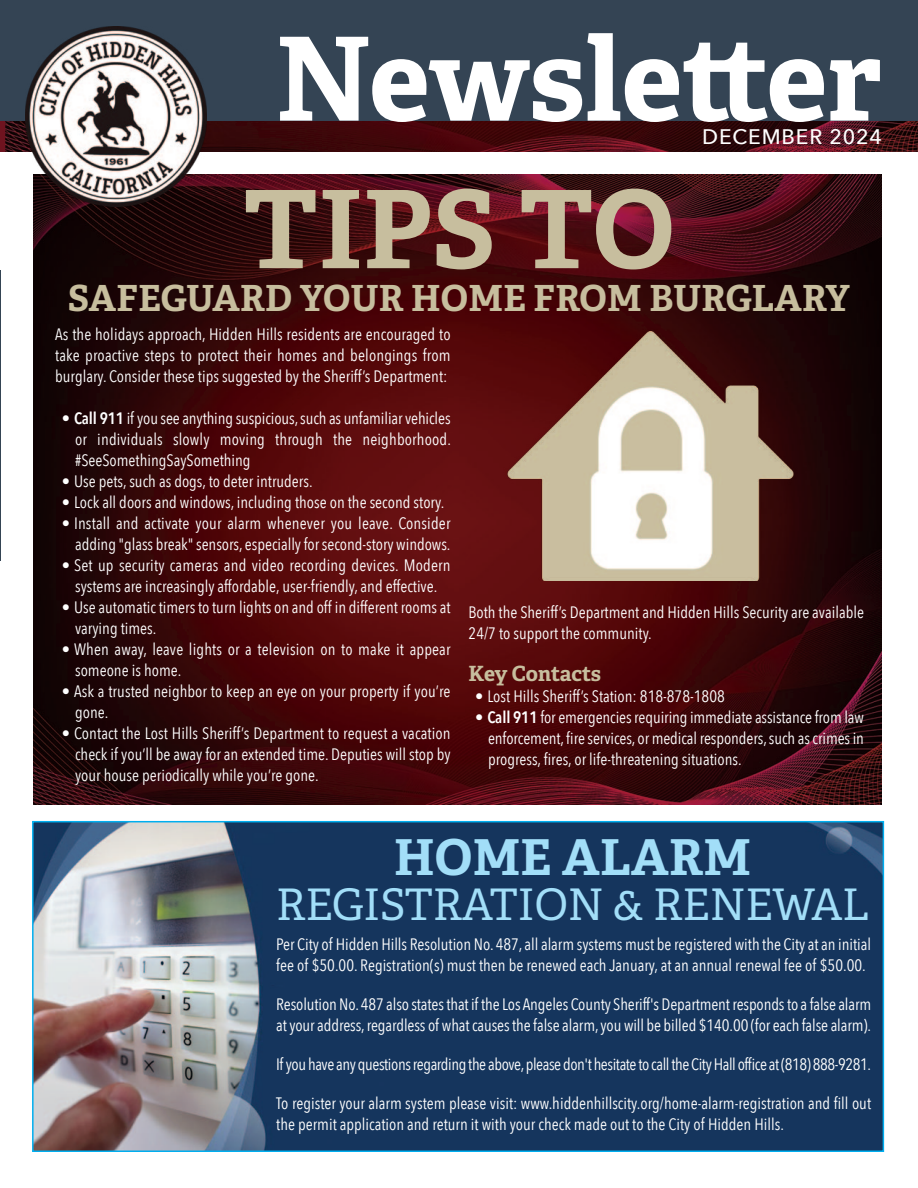
<style>
.page{position:relative;width:918px;height:1188px;background:#fff}
.page>*{position:absolute;margin:0;border:0;box-sizing:border-box;transform-origin:0 0}
.t1{font:700 115.8px "Adelle";color:#fff}
.t2{font:700 108px "Adelle";color:#c7be9e}
.t3{font:700 49.5px "Adelle";letter-spacing:.005em;color:#a2def8}
.t4{font:43.5px "Adelle";letter-spacing:-.005em;color:#a2def8}
.t5{font:700 36px "Adelle";letter-spacing:.005em;color:#c7be9e}
.t6{font:500 21px "Avenir Next";letter-spacing:.04em;color:#fff}
.t7{font:700 21px "Adelle";letter-spacing:-.01em;color:#c7be9e}
.t8{font:16.5px/21px "Avenir Next Condensed";color:#fff}
.t9{font:16.5px "Avenir Next Condensed";letter-spacing:-.025em;color:#fff}
.s1{font-weight:600}
</style>
<div class="page">
<img style="left:34px;top:175px;width:847px;height:629px">
<div style="left:0;top:0;width:918px;height:129px;background:#344454"></div>
<img style="left:6px;top:122px;width:912px;height:30px">
<hr style="left:0;top:966px;width:1px;height:222px;background:#344454">
<img style="left:26px;top:26px;width:180px;height:181px">
<hr style="left:0;top:270px;width:1px;height:290px;background:#344454">
<img style="left:35px;top:824px;width:846px;height:325px">
<div style="left:32px;top:821px;width:852px;height:331px;border:2px solid #00aeef"></div>
<img style="left:504px;top:324px;width:295px;height:257px">
<p class="t1" style="left:276px;top:33px;width:608px">Newsletter</p>
<p class="t6" style="left:702px;top:123px;width:181px">DECEMBER 2024</p>
<p class="t2" style="left:243px;top:187px;width:433px">TIPS TO</p>
<p class="t5" style="left:68px;top:284px;width:783px">SAFEGUARD YOUR HOME FROM BURGLARY</p>
<p class="t8" style="left:55px;top:324px;width:397px;text-align:justify">As the holidays approach, Hidden Hills residents are encouraged to take proactive steps to protect their homes and belongings from burglary. Consider these tips suggested by the Sheriff’s Department:</p>
<p class="t8" style="left:75px;top:408px;width:377px;text-align:justify;text-indent:-13px">• <span class="s1">Call 911</span> if you see anything suspicious, such as unfamiliar vehicles or individuals slowly moving through the neighborhood. #SeeSomethingSaySomething</p>
<p class="t8" style="left:62px;top:471px;width:252px">• Use pets, such as dogs, to deter intruders.</p>
<p class="t8" style="left:62px;top:492px;width:384px">• Lock all doors and windows, including those on the second story.</p>
<p class="t8" style="left:62px;top:513px;width:390px;text-align:right">• Install and activate your alarm whenever you leave. Consider adding "glass break" sensors, especially for second-story windows.</p>
<p class="t8" style="left:62px;top:555px;width:390px;text-align:center">• Set up security cameras and video recording devices. Modern systems are increasingly affordable, user-friendly, and effective.</p>
<p class="t8" style="left:75px;top:597px;width:377px;text-indent:-13px">• Use automatic timers to turn lights on and off in different rooms at varying times.</p>
<p class="t8" style="left:75px;top:639px;width:377px;text-indent:-13px">• When away, leave lights or a television on to make it appear someone is home.</p>
<p class="t8" style="left:75px;top:681px;width:377px;text-indent:-13px">• Ask a trusted neighbor to keep an eye on your property if you’re gone.</p>
<p class="t8" style="left:75px;top:723px;width:377px;text-align:justify;text-indent:-13px">• Contact the Lost Hills Sheriff’s Department to request a vacation check if you’ll be away for an extended time. Deputies will stop by your house periodically while you’re gone.</p>
<p class="t8" style="left:469px;top:602px;width:397px">Both the Sheriff’s Department and Hidden Hills Security are available<br>24/7 to support the community.</p>
<p class="t7" style="left:469px;top:665px;width:134px">Key Contacts</p>
<p class="t8" style="left:475px;top:686px;width:251px">• Lost Hills Sheriff’s Station: 818-878-1808</p>
<p class="t8" style="left:488px;top:707px;width:377px;text-align:justify;text-indent:-13px">• <span class="s1">Call 911</span> for emergencies requiring immediate assistance from law enforcement, fire services, or medical responders, such as crimes in progress, fires, or life-threatening situations.</p>
<p class="t3" style="left:394px;top:838px;width:359px">HOME ALARM</p>
<p class="t4" style="left:276px;top:888px;width:595px">REGISTRATION &amp; RENEWAL</p>
<p class="t8" style="left:276px;top:934px;width:596px">Per City of Hidden Hills Resolution No. 487, all alarm systems must be registered with the City at an initial fee of $50.00. Registration(s) must then be renewed each January, at an annual renewal fee of $50.00.</p>
<p class="t8" style="left:276px;top:994px;width:596px">Resolution No. 487 also states that if the Los Angeles County Sheriff's Department responds to a false alarm at your address, regardless of what causes the false alarm, you will be billed $140.00 (for each false alarm).</p>
<p class="t9" style="left:276px;top:1054px;width:596px">If you have any questions regarding the above, please don't hesitate to call the City Hall office at (818) 888-9281.</p>
<p class="t8" style="left:276px;top:1093px;width:596px">To register your alarm system please visit: www.hiddenhillscity.org/home-alarm-registration and fill out the permit application and return it with your check made out to the City of Hidden Hills.</p>
</div>
